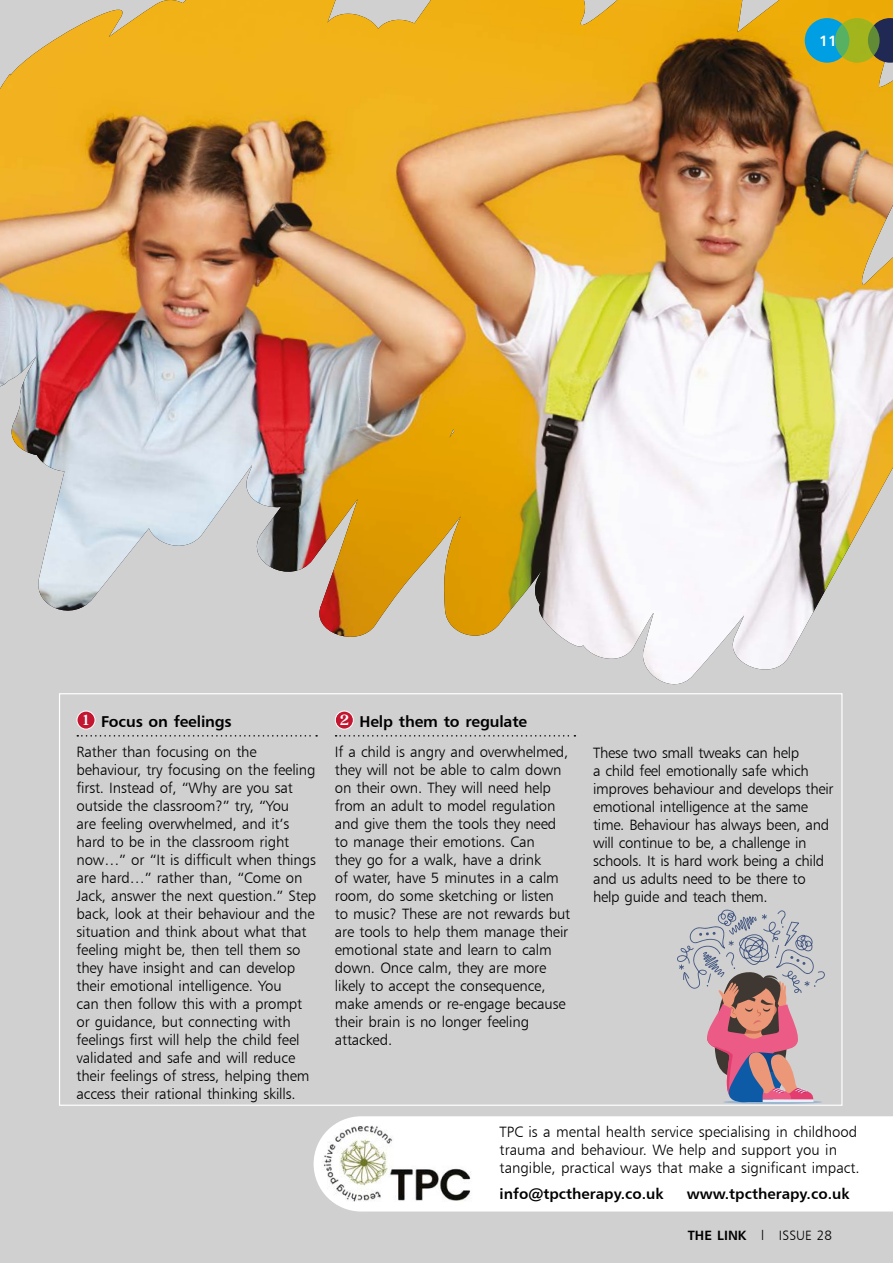
<style>
.page{position:relative;width:893px;height:1263px;background:#d0d0d0}
.page>*{position:absolute;margin:0;border:0;box-sizing:border-box;transform-origin:0 0}
.t1{font:15.75px "Humanist 777 BT Bold B";letter-spacing:-.01em;color:#000}
.t2{font:15px/18px "Humanist 777 BT Light B";letter-spacing:-.01em;color:#000}
.t3{font:15px "Humanist 777 BT Bold B";color:#000}
.t4{font:15px "Humanist 777 BT Bold B";color:#fff}
.t5{font:13.5px "Humanist 777 BT Light B";color:#000}
.s1{font-family:"Quincy CF";font-weight:700;font-size:16.5px;color:#fff}
.s2{font-family:"Humanist 777 BT Bold B"}
</style>
<div class="page">
<div style="left:314px;top:1116px;width:579px;height:95px;background:#fff"></div>
<img style="left:322px;top:1125px;width:150px;height:82px">
<svg style="left:77px;top:735px;width:240px;height:1px"></svg>
<div style="left:77px;top:711px;width:18px;height:18px;background:#c21631;border-radius:50%"></div>
<div style="left:77px;top:711px;width:18px;height:18px;border:1px solid #fff;border-radius:50%"></div>
<svg style="left:336px;top:735px;width:239px;height:1px"></svg>
<div style="left:335px;top:711px;width:18px;height:18px;background:#c21631;border-radius:50%"></div>
<div style="left:335px;top:711px;width:19px;height:18px;border:1px solid #fff;border-radius:50%"></div>
<img style="left:0;top:0;width:893px;height:698px">
<svg style="left:868px;top:18px;width:25px;height:45px"></svg>
<div style="left:805px;top:18px;width:44px;height:45px;background:#009fe3;border-radius:50%"></div>
<svg style="left:835px;top:18px;width:45px;height:45px;background:#88ac2f"></svg>
<svg style="left:677px;top:909px;width:148px;height:195px"></svg>
<p class="t4" style="left:819px;top:31px;width:19px">11</p>
<p class="t1" style="left:83px;top:711px;width:150px"><span class="s1">1</span> Focus on feelings</p>
<p class="t2" style="left:77px;top:743px;width:241px">Rather than focusing on the behaviour, try focusing on the feeling first. Instead of, “Why are you sat outside the classroom?” try, “You<br>are feeling overwhelmed, and it’s hard to be in the classroom right now…” or “It is difficult when things are hard…” rather than, “Come on Jack, answer the next question.” Step back, look at their behaviour and the situation and think about what that feeling might be, then tell them so they have insight and can develop their emotional intelligence. You<br>can then follow this with a prompt or guidance, but connecting with feelings first will help the child feel validated and safe and will reduce their feelings of stress, helping them access their rational thinking skills.</p>
<p class="t1" style="left:340px;top:711px;width:189px"><span class="s1">2</span> Help them to regulate</p>
<p class="t2" style="left:335px;top:743px;width:237px">If a child is angry and overwhelmed, they will not be able to calm down on their own. They will need help from an adult to model regulation and give them the tools they need to manage their emotions. Can<br>they go for a walk, have a drink<br>of water, have 5 minutes in a calm room, do some sketching or listen to music? These are not rewards but are tools to help them manage their emotional state and learn to calm down. Once calm, they are more likely to accept the consequence, make amends or re-engage because their brain is no longer feeling attacked.</p>
<p class="t2" style="left:593px;top:743px;width:242px">These two small tweaks can help<br>a child feel emotionally safe which improves behaviour and develops their emotional intelligence at the same time. Behaviour has always been, and will continue to be, a challenge in schools. It is hard work being a child and us adults need to be there to help guide and teach them.</p>
<p class="t2" style="left:500px;top:1122px;width:362px">TPC is a mental health service specialising in childhood trauma and behaviour. We help and support you in tangible, practical ways that make a significant impact.</p>
<p class="t3" style="left:500px;top:1184px;width:166px">info@tpctherapy.co.uk</p>
<p class="t3" style="left:687px;top:1184px;width:164px">www.tpctherapy.co.uk</p>
<p class="t5" style="left:688px;top:1227px;width:146px"><span class="s2">THE LINK</span> l ISSUE 28</p>
</div>
